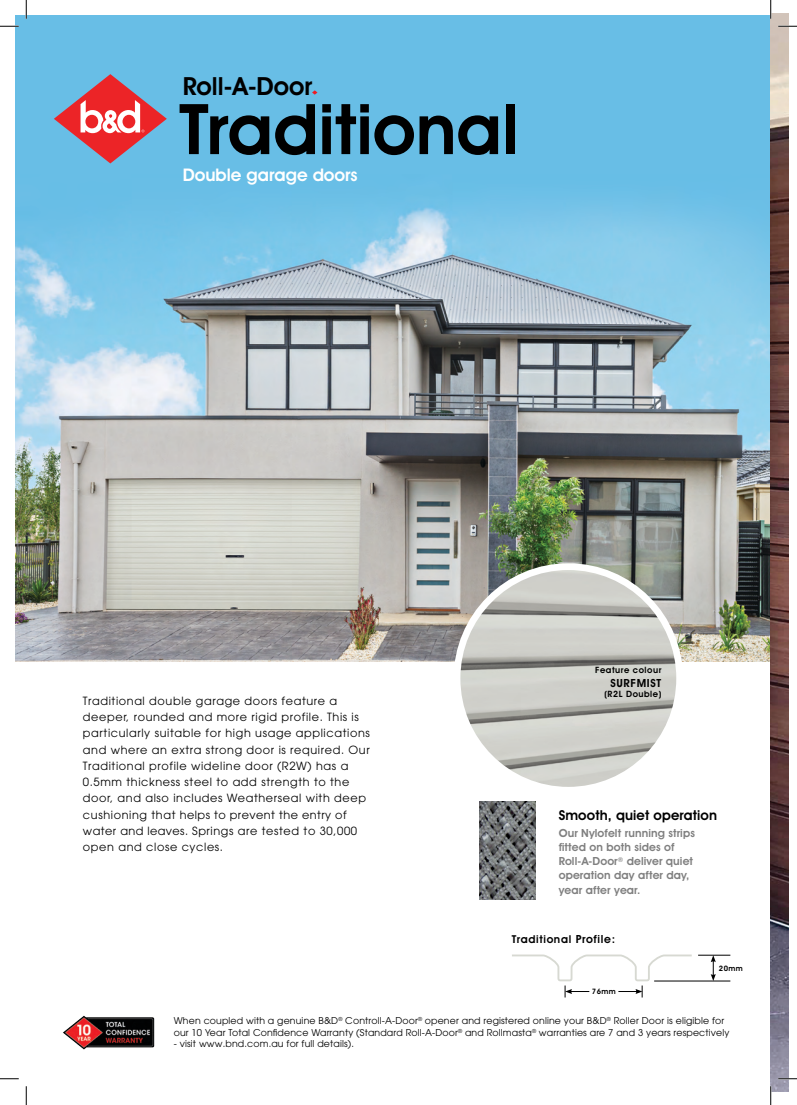
<style>
.page{position:relative;width:797px;height:1105px;background:#fff}
.page>*{position:absolute;margin:0;border:0;box-sizing:border-box;transform-origin:0 0}
.t1{font:600 70.25px "Avant Garde IT Cby BT";color:#000}
.t2{font:600 25.12px "Avant Garde IT Cby BT";color:#000}
.t3{font:600 17.5px "Avant Garde IT Cby BT";color:#fff}
.t4{font:600 13.75px "Avant Garde IT Cby BT";letter-spacing:.01em;color:#000}
.t5{font:11.25px/16.2px "Avant Garde";letter-spacing:.055em;color:#000}
.t6{font:600 11.25px/14px "Avant Garde IT Cby BT";letter-spacing:.01em;color:#808080}
.t7{font:600 11.25px "Avant Garde IT Cby BT";letter-spacing:.06em;color:#000}
.t8{font:600 11px "Avant Garde IT Cby BT";letter-spacing:.06em;color:#000}
.t9{font:9.38px/11.2px "Avant Garde";letter-spacing:.015em;color:#000}
.t10{font:600 8.75px "Avant Garde IT Cby BT";letter-spacing:.06em;color:#000}
.t11{font:600 7.5px "Avant Garde IT Cby BT";letter-spacing:.06em;color:#000}
.s1{font-size:11.25px}
</style>
<div class="page">
<img style="left:16px;top:16px;width:754px;height:646px">
<img style="left:457px;top:567px;width:222px;height:219px">
<div style="left:453px;top:563px;width:230px;height:231px;border:7px solid #fff;border-radius:50%"></div>
<hr style="left:698px;top:955px;width:32px;height:1px;background:#000">
<svg style="left:710px;top:955px;width:5px;height:26px"></svg>
<hr style="left:654px;top:981px;width:76px;height:1px;background:#000">
<svg style="left:512px;top:954px;width:181px;height:43px"></svg>
<svg style="left:54px;top:74px;width:113px;height:89px"></svg>
<svg style="left:312px;top:90px;width:5px;height:5px"></svg>
<img style="left:63px;top:1015px;width:92px;height:35px">
<img style="left:479px;top:802px;width:56px;height:97px">
<img style="left:770px;top:14px;width:18px;height:1077px">
<svg style="left:0;top:25px;width:19px;height:2px"></svg>
<svg style="left:778px;top:25px;width:19px;height:2px"></svg>
<svg style="left:0;top:1078px;width:19px;height:1px"></svg>
<svg style="left:778px;top:1078px;width:19px;height:1px"></svg>
<svg style="left:25px;top:0;width:2px;height:19px"></svg>
<svg style="left:25px;top:1086px;width:2px;height:19px"></svg>
<svg style="left:770px;top:0;width:1px;height:19px"></svg>
<svg style="left:770px;top:1086px;width:1px;height:19px"></svg>
<p class="t2" style="left:183px;top:71px;width:131px">Roll-A-Door</p>
<p class="t1" style="left:179px;top:87px;width:341px">Traditional</p>
<p class="t3" style="left:183px;top:164px;width:176px">Double garage doors</p>
<p class="t5" style="left:83px;top:693px;width:288px">Traditional double garage doors feature a deeper, rounded and more rigid profile. This is particularly suitable for high usage applications and where an extra strong door is required. Our Traditional profile wideline door (R2W) has a 0.5mm thickness steel to add strength to the door, and also includes Weatherseal with deep cushioning that helps to prevent the entry of water and leaves. Springs are tested to 30,000 open and close cycles.</p>
<p class="t10" style="left:595px;top:665px;width:67px">Feature colour</p>
<p class="t7" style="left:610px;top:676px;width:52px">SURFMIST</p>
<p class="t10" style="left:604px;top:689px;width:58px">(R2L Double)</p>
<p class="t4" style="left:558px;top:806px;width:160px">Smooth, quiet operation</p>
<p class="t6" style="left:558px;top:826px;width:138px">Our Nylofelt running strips fitted on both sides of<br>Roll-A-Door<sup>®</sup> deliver quiet operation day after day, year after year.</p>
<p class="t8" style="left:512px;top:932px;width:105px">Traditional <span class="s1">Profile:</span></p>
<p class="t11" style="left:592px;top:987px;width:25px">76mm</p>
<p class="t11" style="left:718px;top:964px;width:25px">20mm</p>
<p class="t9" style="left:174px;top:1015px;width:557px">When coupled with a genuine B&amp;D<sup>®</sup> Controll-A-Door<sup>®</sup> opener and registered online your B&amp;D<sup>®</sup> Roller Door is eligible for our 10 Year Total Confidence Warranty (Standard Roll-A-Door<sup>®</sup> and Rollmasta<sup>®</sup> warranties are 7 and 3 years respectively</p>
<p class="t9" style="left:174px;top:1038px;width:182px">- visit www.bnd.com.au for full details).</p>
</div>
